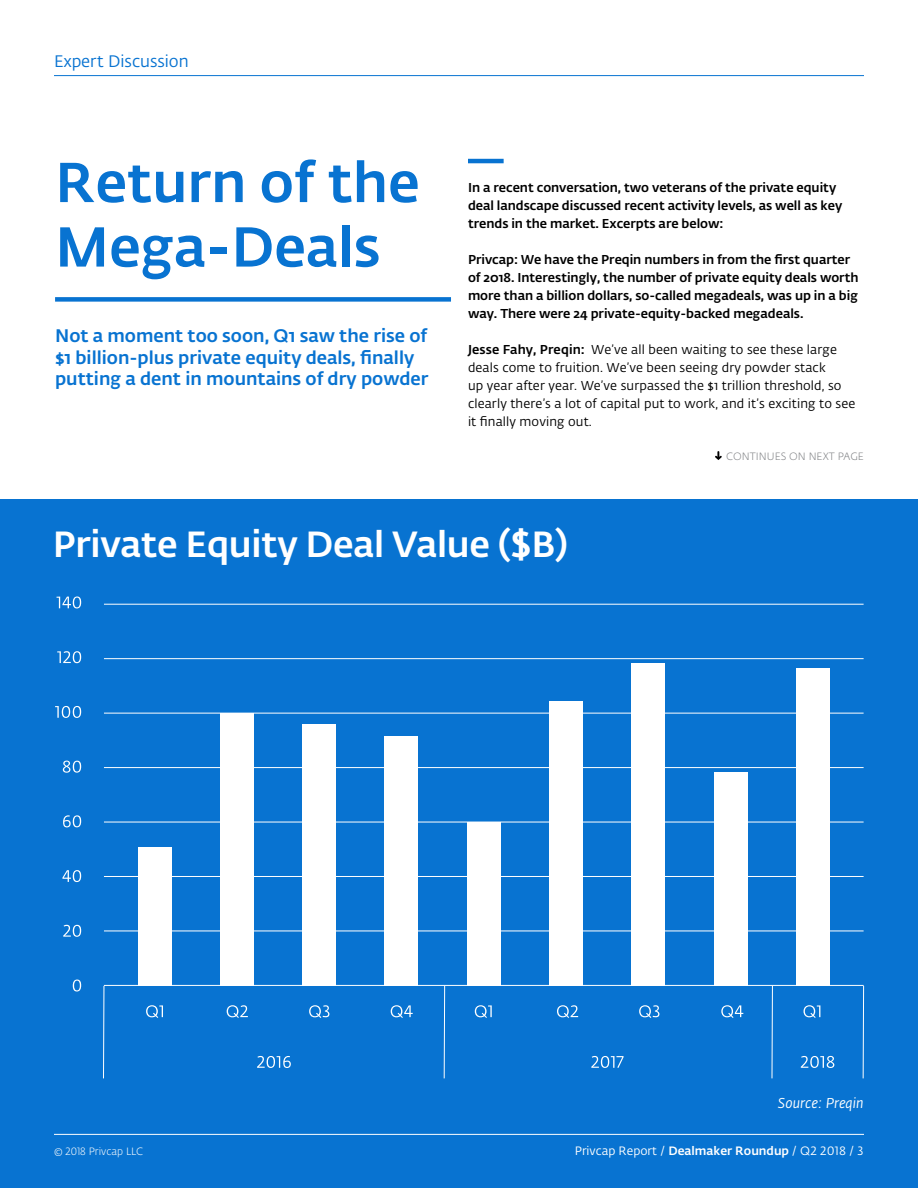
<style>
.page{position:relative;width:918px;height:1188px;background:#fff}
.page>*{position:absolute;margin:0;border:0;box-sizing:border-box;transform-origin:0 0}
.t1{font:500 55.5px/64.5px "Fedra Sans Alt Pro";color:#0873d1}
.MainHeadline{font:500 36px "Fedra Sans Alt Pro";letter-spacing:-.005em;color:#fff}
.BodyCopy_ParaIndent{font:500 18px/21.6px "Fedra Sans Alt Pro";color:#0873d1}
.t2{font:16.5px "Fedra Sans Alt Pro";color:#0873d1}
.t3{font:italic 14.1px "Fedra Sans Alt Pro";color:#fff}
.BodyCopy_ParaIndent-2{font:500 12.75px/18px "Fedra Sans Alt Pro";color:#000}
.BodyCopy_ParaIndent-3{font:12.75px/18px "Fedra Sans Alt Pro";letter-spacing:.01em;color:#000}
.t4{font:12px "Fedra Sans Alt Pro";color:#fff}
.t5{font:300 10.5px "Fedra Sans Alt Pro";color:#808285}
.t6{font:300 10.5px "Fedra Sans Alt Pro";color:#fff}
.s1{font-weight:500}
</style>
<div class="page">
<div style="left:0;top:500px;width:918px;height:688px;background:#0873d1"></div>
<hr style="left:54px;top:75px;width:810px;height:1px;background:#0873d1">
<div style="left:55px;top:297px;width:396px;height:5px;background:#0873d1"></div>
<hr style="left:104px;top:931px;width:760px;height:1px;background:#fff">
<hr style="left:104px;top:876px;width:760px;height:1px;background:#fff">
<hr style="left:104px;top:822px;width:760px;height:1px;background:#fff">
<hr style="left:104px;top:767px;width:760px;height:1px;background:#fff">
<hr style="left:104px;top:713px;width:760px;height:1px;background:#fff">
<hr style="left:104px;top:658px;width:760px;height:1px;background:#fff">
<hr style="left:104px;top:604px;width:760px;height:1px;background:#fff">
<hr style="left:104px;top:985px;width:760px;height:1px;background:#fff">
<div style="left:138px;top:848px;width:33px;height:138px;background:#fff"></div>
<div style="left:220px;top:713px;width:33px;height:273px;background:#fff"></div>
<div style="left:303px;top:724px;width:33px;height:262px;background:#fff"></div>
<div style="left:385px;top:736px;width:33px;height:249px;background:#fff"></div>
<div style="left:467px;top:822px;width:33px;height:164px;background:#fff"></div>
<div style="left:550px;top:701px;width:33px;height:285px;background:#fff"></div>
<div style="left:632px;top:663px;width:33px;height:322px;background:#fff"></div>
<div style="left:714px;top:772px;width:33px;height:214px;background:#fff"></div>
<div style="left:796px;top:668px;width:34px;height:318px;background:#fff"></div>
<svg style="left:73px;top:980px;width:8px;height:12px"></svg>
<svg style="left:63px;top:925px;width:18px;height:12px"></svg>
<svg style="left:62px;top:870px;width:19px;height:12px"></svg>
<svg style="left:63px;top:815px;width:18px;height:12px"></svg>
<svg style="left:63px;top:761px;width:18px;height:12px"></svg>
<svg style="left:55px;top:706px;width:26px;height:12px"></svg>
<svg style="left:57px;top:651px;width:24px;height:12px"></svg>
<svg style="left:57px;top:597px;width:24px;height:11px"></svg>
<svg style="left:103px;top:986px;width:761px;height:93px"></svg>
<svg style="left:715px;top:451px;width:7px;height:9px"></svg>
<hr style="left:468px;top:159px;width:36px;height:4px;background:#0873d1">
<hr style="left:54px;top:1134px;width:810px;height:1px;background:#fff">
<p class="t2" style="left:54px;top:50px;width:136px">Expert Discussion</p>
<p class="t1" style="left:55px;top:147px;width:366px">Return of the<br>Mega-Deals</p>
<p class="BodyCopy_ParaIndent" style="left:55px;top:324px;width:375px">Not a moment too soon, Q1 saw the rise of $1 billion-plus private equity deals, finally putting a dent in mountains of dry powder</p>
<p class="BodyCopy_ParaIndent-2" style="left:468px;top:178px;width:376px">In a recent conversation, two veterans of the private equity deal landscape discussed recent activity levels, as well as key trends in the market. Excerpts are below:</p>
<p class="BodyCopy_ParaIndent-2" style="left:468px;top:250px;width:392px">Privcap: We have the Preqin numbers in from the first quarter of 2018. Interestingly, the number of private equity deals worth more than a billion dollars, so-called megadeals, was up in a big way. There were 24 private-equity-backed megadeals.</p>
<p class="BodyCopy_ParaIndent-3" style="left:468px;top:341px;width:389px"><span class="s1">Jesse Fahy, Preqin:</span> We’ve all been waiting to see these large deals come to fruition. We’ve been seeing dry powder stack<br>up year after year. We’ve surpassed the $1 trillion threshold, so clearly there’s a lot of capital put to work, and it’s exciting to see it finally moving out.</p>
<p class="t5" style="left:726px;top:449px;width:139px">CONTINUES ON NEXT PAGE</p>
<p class="MainHeadline" style="left:53px;top:517px;width:517px">Private Equity Deal Value ($B)</p>
<p class="t3" style="left:778px;top:1093px;width:87px">Source: Preqin</p>
<p class="t6" style="left:54px;top:1144px;width:91px">© 2018 Privcap LLC</p>
<p class="t4" style="left:575px;top:1142px;width:290px">Privcap Report / <span class="s1">Dealmaker Roundup</span> / Q2 2018 / 3</p>
</div>
